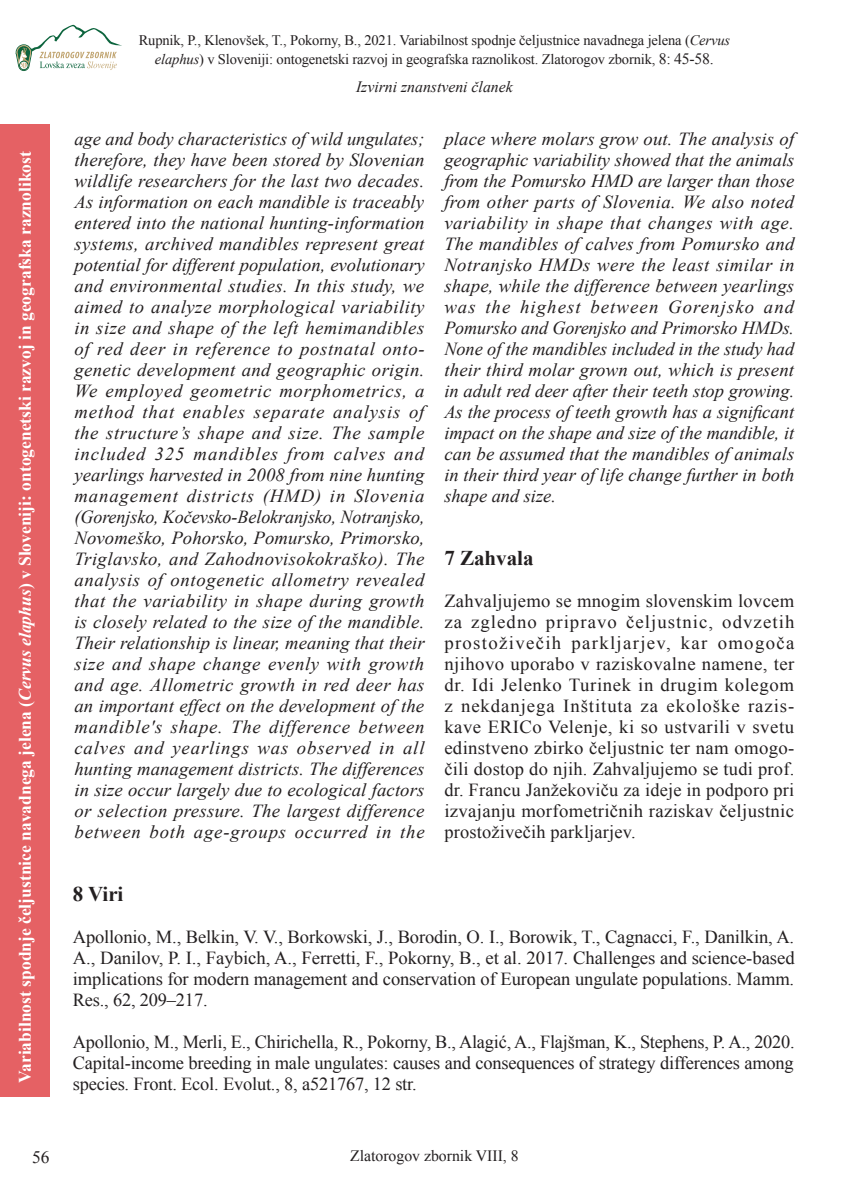
<style>
.page{position:relative;width:844px;height:1191px;background:#fff}
.page>*{position:absolute;margin:0;border:0;box-sizing:border-box;transform-origin:0 0}
.Navaden{font:700 21px "Times New Roman";color:#231f20}
.Navaden-2{font:italic 18.38px/21px "Times New Roman";color:#231f20;text-align:justify}
.Navaden-3{font:18.38px/21px "Times New Roman";letter-spacing:-.01em;color:#231f20;text-align:justify}
.t1{font:700 17.5px "Times New Roman";color:#fff}
.t2{font:17.5px "Times New Roman";color:#231f20}
.t3{font:15.75px "Times New Roman";color:#231f20}
.t4{font:italic 15.75px "Times New Roman";color:#231f20}
.t5{font:14.53px/18.9px "Times New Roman";letter-spacing:-.01em;color:#231f20;text-align:center}
.s1{font-style:italic}
.s2{font-size:15.75px}
</style>
<div class="page">
<svg style="left:16px;top:25px;width:106px;height:46px"></svg>
<div style="left:0;top:124px;width:50px;height:972px;background:#e56164"></div>
<p class="t1" style="left:13px;top:1083px;width:933px;rotate:-90deg">Variabilnost spodnje čeljustnice navadnega jelena (<span class="s1">Cervus elaphus</span>) v Sloveniji: ontogenetski razvoj in geografska raznolikost</p>
<p class="t2" style="left:32px;top:1145px;width:19px">56</p>
<p class="t5" style="left:139px;top:30px;width:592px">Rupnik, P., Klenovšek, T., Pokorny, B., 2021. Variabilnost spodnje čeljustnice navadnega jelena (<span class="s1">Cervus elaphus</span>) v Sloveniji: ontogenetski razvoj in geografska raznolikost. Zlatorogov zbornik, <span class="s2">8: 45-58.</span></p>
<p class="t4" style="left:356px;top:76px;width:158px">Izvirni znanstveni članek</p>
<p class="Navaden-2" style="left:74px;top:128px;width:351px">age and body characteristics of wild ungulates; therefore, they have been stored by Slovenian wildlife researchers for the last two decades.<br>As information on each mandible is traceably entered into the national hunting-information systems, archived mandibles represent great potential for different population, evolutionary and environmental studies. In this study, we aimed to analyze morphological variability in size and shape of the left hemimandibles of red deer in reference to postnatal onto&shy;genetic development and geographic origin.<br>We employed geometric morphometrics, a method that enables separate analysis of the structure’s shape and size. The sample included 325 mandibles from calves and yearlings harvested in 2008 from nine hunting management districts (HMD) in Slovenia (Gorenjsko, Kočevsko-Belokranjsko, Notranjsko, Novomeško, Pohorsko, Pomursko, Primorsko, Triglavsko, and Zahodnovisokokraško). The analysis of ontogenetic allometry revealed that the variability in shape during growth is closely related to the size of the mandible.<br>Their relationship is linear, meaning that their size and shape change evenly with growth and age. Allometric growth in red deer has an important effect on the development of the mandible's shape. The difference between calves and yearlings was observed in all hunting management districts. The differences in size occur largely due to ecological factors or selection pressure. The largest difference between both age-groups occurred in the</p>
<p class="Navaden-2" style="left:444px;top:128px;width:351px">place where molars grow out. The analysis of geographic variability showed that the animals from the Pomursko HMD are larger than those from other parts of Slovenia. We also noted variability in shape that changes with age.<br>The mandibles of calves from Pomursko and Notranjsko HMDs were the least similar in shape, while the difference between yearlings was the highest between Gorenjsko and Pomursko and Gorenjsko and Primorsko HMDs.<br>None of the mandibles included in the study had their third molar grown out, which is present in adult red deer after their teeth stop growing.<br>As the process of teeth growth has a significant impact on the shape and size of the mandible, it can be assumed that the mandibles of animals in their third year of life change further in both shape and size.</p>
<p class="Navaden" style="left:444px;top:543px;width:91px">7 Zahvala</p>
<p class="Navaden-3" style="left:444px;top:590px;width:351px">Zahvaljujemo se mnogim slovenskim lovcem za zgledno pripravo čeljustnic, odvzetih prostoživečih parkljarjev, kar omogoča njihovo uporabo v raziskovalne namene, ter dr. Idi Jelenko Turinek in drugim kolegom z nekdanjega Inštituta za ekološke razis&shy;kave ERICo Velenje, ki so ustvarili v svetu edinstveno zbirko čeljustnic ter nam omogo&shy;čili dostop do njih. Zahvaljujemo se tudi prof. dr. Francu Janžekoviču za ideje in podporo pri izvajanju morfometričnih raziskav čeljustnic prostoživečih parkljarjev.</p>
<p class="Navaden" style="left:73px;top:879px;width:52px">8 Viri</p>
<p class="Navaden-3" style="left:73px;top:926px;width:723px">Apollonio, M., Belkin, V. V., Borkowski, J., Borodin, O. I., Borowik, T., Cagnacci, F., Danilkin, A.<br>A., Danilov, P. I., Faybich, A., Ferretti, F., Pokorny, B., et al. 2017. Challenges and science-based implications for modern management and conservation of European ungulate populations. Mamm.<br>Res., 62, 209‒217.</p>
<p class="Navaden-3" style="left:73px;top:1031px;width:723px">Apollonio, M., Merli, E., Chirichella, R., Pokorny, B., Alagić, A., Flajšman, K., Stephens, P. A., 2020.<br>Capital-income breeding in male ungulates: causes and consequences of strategy differences among species. Front. Ecol. Evolut., 8, a521767, 12 str.</p>
<p class="t3" style="left:350px;top:1145px;width:170px">Zlatorogov zbornik VIII, 8</p>
</div>
